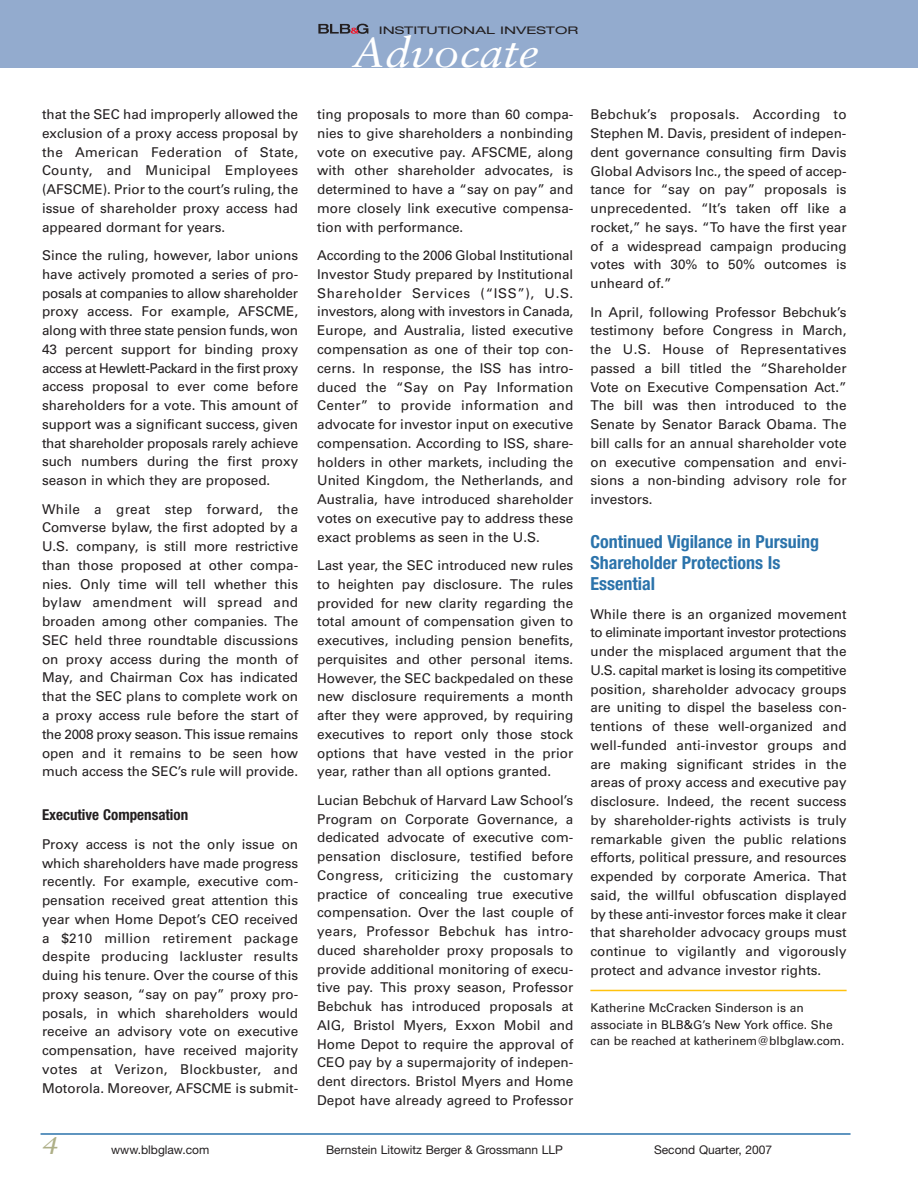
<style>
.page{position:relative;width:918px;height:1188px;background:#fff}
.page>*{position:absolute;margin:0;border:0;box-sizing:border-box;transform-origin:0 0}
.t1{font:italic 42px "Sabon";color:#fff;scale:1.1 1}
.t2{font:italic 24px "Sabon";color:#aeaf87;scale:1.25 1}
.t3{font:700 condensed 18px/21px "Helvetica Neue";color:#2b73ab}
.t4{font:700 condensed 15px "Helvetica Neue";color:#231f20}
.t5{font:13.5px/18.8px "Univers";color:#231f20;text-align:justify}
.t6{font:12px/16.5px "Univers";color:#231f20}
.t7{font:12px "Helvetica Neue";color:#231f20}
.t8{font:expanded 10.5px "Helvetica Neue";color:#231f20;scale:1.35 1}
</style>
<div class="page">
<hr style="left:590px;top:990px;width:257px;height:1px;background:#ffc20d">
<hr style="left:41px;top:1133px;width:810px;height:2px;background:#2b73ab">
<div style="left:0;top:0;width:918px;height:68px;background:#93abce"></div>
<svg style="left:318px;top:24px;width:50px;height:10px"></svg>
<p class="t5" style="left:42px;top:106px;width:258px">that the SEC had improperly allowed the exclusion of a proxy access proposal by the American Federation of State, County, and Municipal Employees (AFSCME). Prior to the court’s ruling, the issue of shareholder proxy access had appeared dormant for years.</p>
<p class="t5" style="left:42px;top:247px;width:258px">Since the ruling, however, labor unions have actively promoted a series of pro&shy;posals at companies to allow shareholder proxy access. For example, AFSCME, along with three state pension funds, won 43 percent support for binding proxy access at Hewlett-Packard in the first proxy access proposal to ever come before shareholders for a vote. This amount of support was a significant success, given that shareholder proposals rarely achieve such numbers during the first proxy season in which they are proposed.</p>
<p class="t5" style="left:42px;top:501px;width:258px">While a great step forward, the Comverse bylaw, the first adopted by a U.S. company, is still more restrictive than those proposed at other compa&shy;nies. Only time will tell whether this bylaw amendment will spread and broaden among other companies. The SEC held three roundtable discussions on proxy access during the month of May, and Chairman Cox has indicated that the SEC plans to complete work on a proxy access rule before the start of the 2008 proxy season. This issue remains open and it remains to be seen how much access the SEC’s rule will provide.</p>
<p class="t4" style="left:42px;top:810px;width:148px">Executive Compensation</p>
<p class="t5" style="left:42px;top:836px;width:258px">Proxy access is not the only issue on which shareholders have made progress recently. For example, executive com&shy;pensation received great attention this year when Home Depot’s CEO received a $210 million retirement package despite producing lackluster results duing his tenure. Over the course of this proxy season, “say on pay” proxy pro&shy;posals, in which shareholders would receive an advisory vote on executive compensation, have received majority votes at Verizon, Blockbuster, and Motorola. Moreover, AFSCME is submit-</p>
<p class="t8" style="left:379px;top:26px;width:149px">INSTITUTIONAL INVESTOR</p>
<h1 class="t1" style="left:352px;top:35px;width:172px">Advocate</h1>
<p class="t5" style="left:317px;top:106px;width:258px">ting proposals to more than 60 compa&shy;nies to give shareholders a nonbinding vote on executive pay. AFSCME, along with other shareholder advocates, is determined to have a “say on pay” and more closely link executive compensa&shy;tion with performance.</p>
<p class="t5" style="left:317px;top:247px;width:258px">According to the 2006 Global Institutional Investor Study prepared by Institutional Shareholder Services (“ISS”), U.S. investors, along with investors in Canada, Europe, and Australia, listed executive compensation as one of their top con&shy;cerns. In response, the ISS has intro&shy;duced the “Say on Pay Information Center” to provide information and advocate for investor input on executive compensation. According to ISS, share&shy;holders in other markets, including the United Kingdom, the Netherlands, and Australia, have introduced shareholder votes on executive pay to address these exact problems as seen in the U.S.</p>
<p class="t5" style="left:317px;top:557px;width:258px">Last year, the SEC introduced new rules to heighten pay disclosure. The rules provided for new clarity regarding the total amount of compensation given to executives, including pension benefits, perquisites and other personal items.<br>However, the SEC backpedaled on these new disclosure requirements a month after they were approved, by requiring executives to report only those stock options that have vested in the prior year, rather than all options granted.</p>
<p class="t5" style="left:317px;top:792px;width:258px">Lucian Bebchuk of Harvard Law School’s Program on Corporate Governance, a dedicated advocate of executive com&shy;pensation disclosure, testified before Congress, criticizing the customary practice of concealing true executive compensation. Over the last couple of years, Professor Bebchuk has intro&shy;duced shareholder proxy proposals to provide additional monitoring of execu&shy;tive pay. This proxy season, Professor Bebchuk has introduced proposals at AIG, Bristol Myers, Exxon Mobil and Home Depot to require the approval of CEO pay by a supermajority of indepen&shy;dent directors. Bristol Myers and Home Depot have already agreed to Professor</p>
<p class="t5" style="left:590px;top:106px;width:258px">Bebchuk’s proposals. According to Stephen M. Davis, president of indepen&shy;dent governance consulting firm Davis Global Advisors Inc., the speed of accep&shy;tance for “say on pay” proposals is unprecedented. “It’s taken off like a rocket,” he says. “To have the first year of a widespread campaign producing votes with 30% to 50% outcomes is unheard of.”</p>
<p class="t5" style="left:590px;top:304px;width:258px">In April, following Professor Bebchuk’s testimony before Congress in March, the U.S. House of Representatives passed a bill titled the “Shareholder Vote on Executive Compensation Act.” The bill was then introduced to the Senate by Senator Barack Obama. The bill calls for an annual shareholder vote on executive compensation and envi&shy;sions a non-binding advisory role for investors.</p>
<h3 class="t3" style="left:590px;top:533px;width:230px">Continued Vigilance in Pursuing<br>Shareholder Protections Is<br>Essential</h3>
<p class="t5" style="left:590px;top:606px;width:258px">While there is an organized movement to eliminate important investor protections under the misplaced argument that the U.S. capital market is losing its competitive position, shareholder advocacy groups are uniting to dispel the baseless con&shy;tentions of these well-organized and well-funded anti-investor groups and are making significant strides in the areas of proxy access and executive pay disclosure. Indeed, the recent success by shareholder-rights activists is truly remarkable given the public relations efforts, political pressure, and resources expended by corporate America. That said, the willful obfuscation displayed by these anti-investor forces make it clear that shareholder advocacy groups must continue to vigilantly and vigorously protect and advance investor rights.</p>
<p class="t6" style="left:590px;top:1001px;width:256px">Katherine McCracken Sinderson is an associate in BLB&amp;G’s New York office. She can be reached at katherinem@blbglaw.com.</p>
<h2 class="t2" style="left:42px;top:1135px;width:15px">4</h2>
<p class="t7" style="left:111px;top:1146px;width:100px">www.blbglaw.com</p>
<p class="t7" style="left:326px;top:1146px;width:238px">Bernstein Litowitz Berger &amp; Grossmann LLP</p>
<p class="t7" style="left:654px;top:1146px;width:120px">Second Quarter, 2007</p>
</div>
